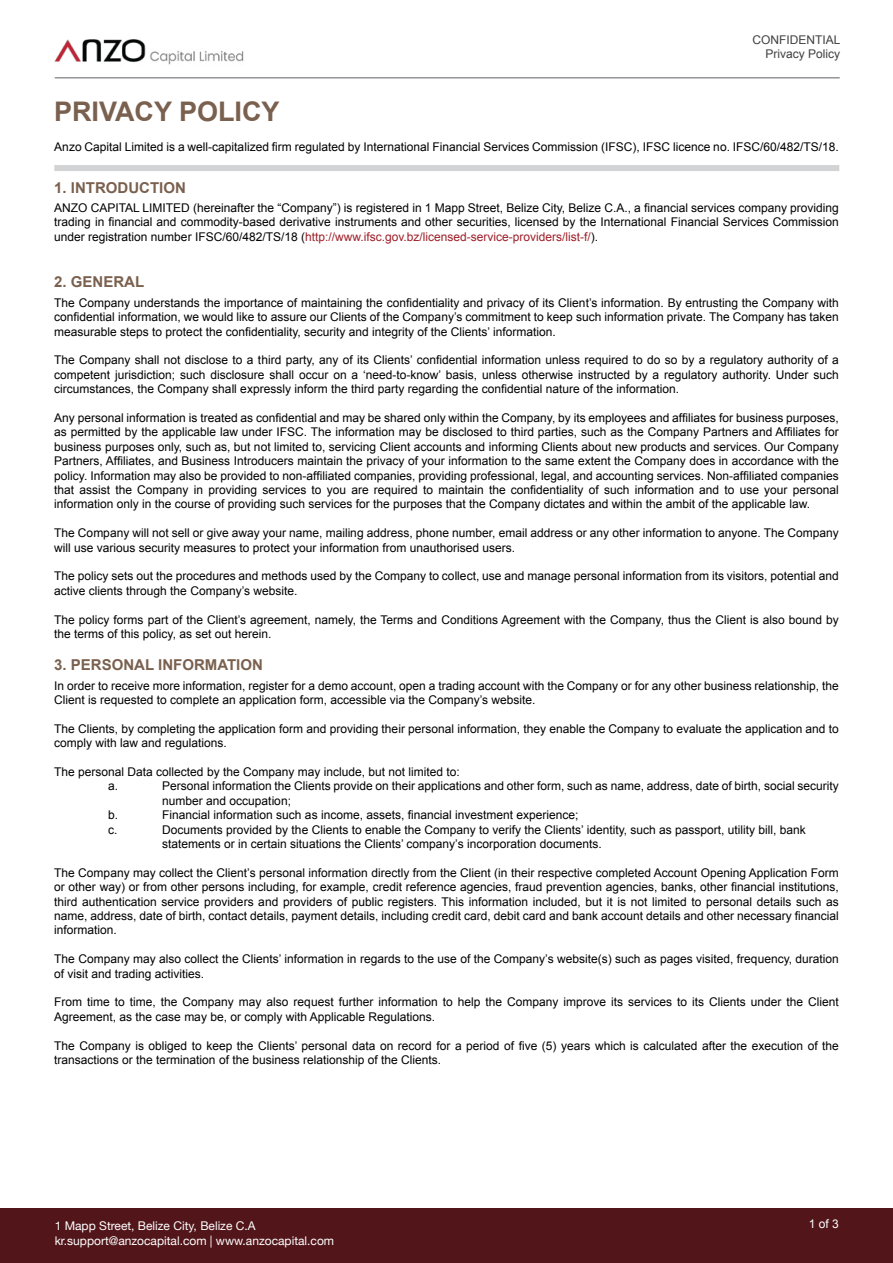
<style>
.page{position:relative;width:893px;height:1263px;background:#fff}
.page>*{position:absolute;margin:0;border:0;box-sizing:border-box;transform-origin:0 0}
.t1{font:700 27px "Arial";color:#7a604e}
.t2{font:700 15px "Arial";color:#7a604e}
.t3{font:12px/14.4px "Arial";color:#000}
.t4{font:12px/14.4px "Helvetica Neue";color:#fff}
.t5{font:12px/14.4px "Arial";color:#414042;text-align:right}
.t6{font:12px "Arial";color:#fff}
.s1{color:#9d1f29}
</style>
<div class="page">
<hr style="left:55px;top:77px;width:785px;height:2px;background:#939598">
<div style="left:0;top:1209px;width:893px;height:54px;background:#51151a"></div>
<img style="left:54px;top:39px;width:190px;height:26px">
<div style="left:54px;top:165px;width:785px;height:6px;background:#d1d3d4"></div>
<h1 class="t1" style="left:54px;top:93px;width:227px">PRIVACY POLICY</h1>
<p class="t5" style="left:752px;top:33px;width:90px">CONFIDENTIAL<br>Privacy Policy</p>
<p class="t3" style="left:54px;top:139px;width:786px">Anzo Capital Limited is a well-capitalized firm regulated by International Financial Services Commission (IFSC), IFSC licence no. IFSC/60/482/TS/18.</p>
<p class="t2" style="left:54px;top:177px;width:133px">1. INTRODUCTION</p>
<p class="t3" style="left:54px;top:201px;width:786px;text-align:justify">ANZO CAPITAL LIMITED (hereinafter the “Company”) is registered in 1 Mapp Street, Belize City, Belize C.A., a financial services company providing trading in financial and commodity-based derivative instruments and other securities, licensed by the International Financial Services Commission under registration number IFSC/60/482/TS/18 (<span class="s1">http://www.ifsc.gov.bz/licensed-service-providers/list-f/</span>).</p>
<p class="t2" style="left:54px;top:272px;width:92px">2. GENERAL</p>
<p class="t3" style="left:54px;top:295px;width:786px;text-align:justify">The Company understands the importance of maintaining the confidentiality and privacy of its Client’s information. By entrusting the Company with confidential information, we would like to assure our Clients of the Company’s commitment to keep such information private. The Company has taken measurable steps to protect the confidentiality, security and integrity of the Clients’ information.</p>
<p class="t3" style="left:54px;top:353px;width:786px;text-align:justify">The Company shall not disclose to a third party, any of its Clients’ confidential information unless required to do so by a regulatory authority of a competent jurisdiction; such disclosure shall occur on a ‘need-to-know’ basis, unless otherwise instructed by a regulatory authority. Under such circumstances, the Company shall expressly inform the third party regarding the confidential nature of the information.</p>
<p class="t3" style="left:54px;top:411px;width:786px;text-align:justify">Any personal information is treated as confidential and may be shared only within the Company, by its employees and affiliates for business purposes, as permitted by the applicable law under IFSC. The information may be disclosed to third parties, such as the Company Partners and Affiliates for business purposes only, such as, but not limited to, servicing Client accounts and informing Clients about new products and services. Our Company Partners, Affiliates, and Business Introducers maintain the privacy of your information to the same extent the Company does in accordance with the policy. Information may also be provided to non-affiliated companies, providing professional, legal, and accounting services. Non-affiliated companies that assist the Company in providing services to you are required to maintain the confidentiality of such information and to use your personal information only in the course of providing such services for the purposes that the Company dictates and within the ambit of the applicable law.</p>
<p class="t3" style="left:54px;top:526px;width:786px">The Company will not sell or give away your name, mailing address, phone number, email address or any other information to anyone. The Company will use various security measures to protect your information from unauthorised users.</p>
<p class="t3" style="left:54px;top:569px;width:786px">The policy sets out the procedures and methods used by the Company to collect, use and manage personal information from its visitors, potential and active clients through the Company’s website.</p>
<p class="t3" style="left:54px;top:612px;width:786px">The policy forms part of the Client’s agreement, namely, the Terms and Conditions Agreement with the Company, thus the Client is also bound by the terms of this policy, as set out herein.</p>
<p class="t2" style="left:54px;top:655px;width:210px">3. PERSONAL INFORMATION</p>
<p class="t3" style="left:54px;top:678px;width:786px">In order to receive more information, register for a demo account, open a trading account with the Company or for any other business relationship, the<br>Client is requested to complete an application form, accessible via the Company’s website.</p>
<p class="t3" style="left:54px;top:721px;width:786px">The Clients, by completing the application form and providing their personal information, they enable the Company to evaluate the application and to comply with law and regulations.</p>
<p class="t3" style="left:108px;top:765px;width:353px;text-indent:-54px">The personal Data collected by the Company may include, but not limited to: a.</p>
<p class="t3" style="left:162px;top:779px;width:678px">Personal information the Clients provide on their applications and other form, such as name, address, date of birth, social security number and occupation;</p>
<p class="t3" style="left:108px;top:808px;width:12px">b.</p>
<p class="t3" style="left:162px;top:808px;width:418px">Financial information such as income, assets, financial investment experience;</p>
<p class="t3" style="left:108px;top:822px;width:11px">c.</p>
<p class="t3" style="left:162px;top:822px;width:645px">Documents provided by the Clients to enable the Company to verify the Clients’ identity, such as passport, utility bill, bank statements or in certain situations the Clients’ company’s incorporation documents.</p>
<p class="t3" style="left:54px;top:865px;width:786px;text-align:justify">The Company may collect the Client’s personal information directly from the Client (in their respective completed Account Opening Application Form or other way) or from other persons including, for example, credit reference agencies, fraud prevention agencies, banks, other financial institutions, third authentication service providers and providers of public registers. This information included, but it is not limited to personal details such as name, address, date of birth, contact details, payment details, including credit card, debit card and bank account details and other necessary financial information.</p>
<p class="t3" style="left:54px;top:952px;width:786px">The Company may also collect the Clients’ information in regards to the use of the Company’s website(s) such as pages visited, frequency, duration of visit and trading activities.</p>
<p class="t3" style="left:54px;top:995px;width:786px">From time to time, the Company may also request further information to help the Company improve its services to its Clients under the Client<br>Agreement, as the case may be, or comply with Applicable Regulations.</p>
<p class="t3" style="left:54px;top:1038px;width:786px">The Company is obliged to keep the Clients’ personal data on record for a period of five (5) years which is calculated after the execution of the transactions or the termination of the business relationship of the Clients.</p>
<p class="t4" style="left:55px;top:1219px;width:281px">1 Mapp Street, Belize City, Belize C.A kr.support@anzocapital.com | www.anzocapital.com</p>
<p class="t6" style="left:809px;top:1216px;width:32px">1 of 3</p>
</div>
